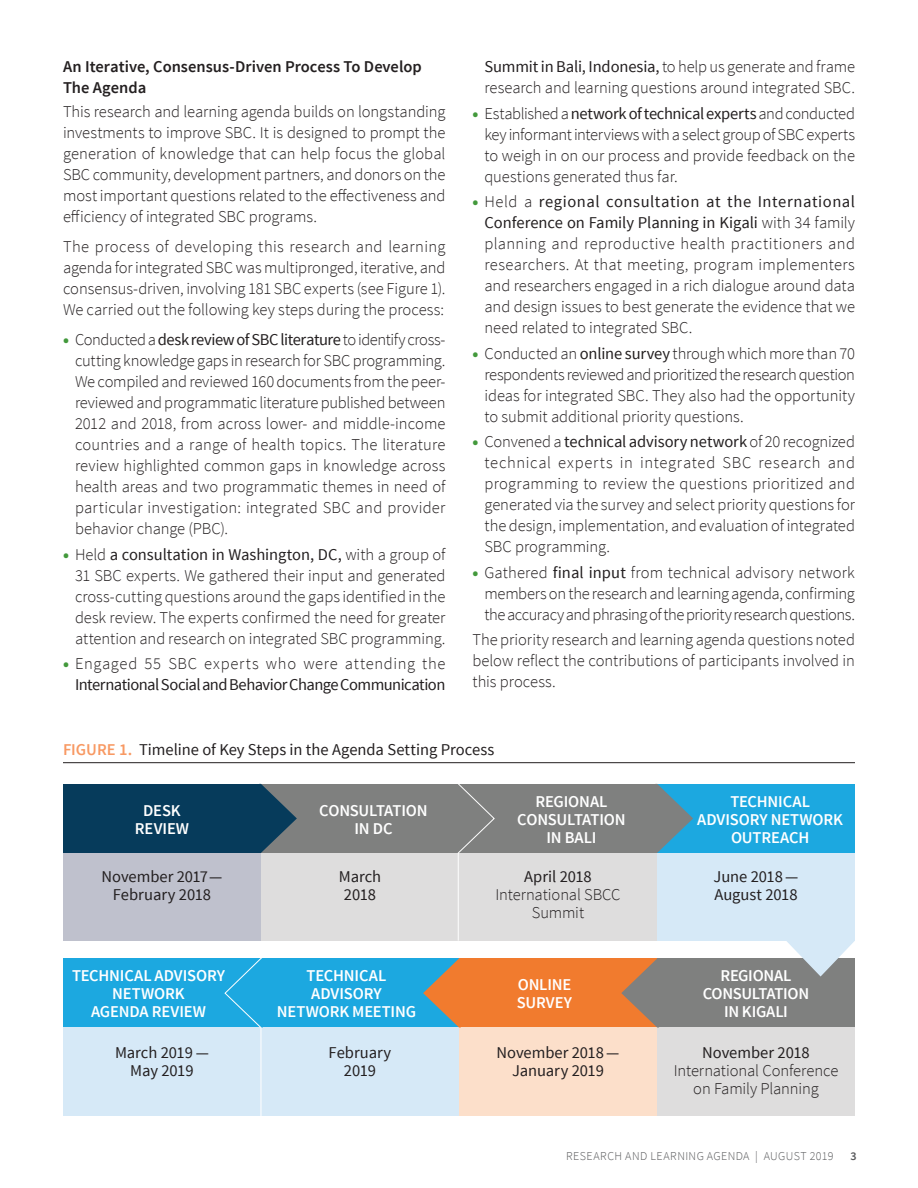
<style>
.page{position:relative;width:918px;height:1188px;background:#fff}
.page>*{position:absolute;margin:0;border:0;box-sizing:border-box;transform-origin:0 0}
.Body_Copy{font:300 16.5px/21px "Source Sans Pro";letter-spacing:-.005em;color:#231f20;text-align:justify}
.t1{font:600 16.5px/18px "Source Sans Pro";letter-spacing:-.01em;color:#fff;text-align:center}
.H3_Figure_Header{font:16.5px/18px "Source Sans Pro";letter-spacing:-.01em;color:#231f20;text-align:center}
.H3_Figure_Header-2{font:16.5px/21px "Source Sans Pro";letter-spacing:-.03em;color:#231f20;text-align:right}
.H2_Para_Header{font:600 16.5px/21px "Source Sans Pro";color:#231f20}
.t2{font:300 12px "Source Sans Pro";letter-spacing:.03em;color:#57585a}
.t3{font:600 12px "Source Sans Pro";color:#57585a}
.s1{font-weight:900;color:#43993c}
.s2{font-weight:400}
.s3{font-weight:300}
.s4{font-weight:600;color:#f89963}
</style>
<div class="page">
<div style="left:657px;top:1028px;width:198px;height:88px;background:#dedddd"></div>
<div style="left:657px;top:958px;width:198px;height:70px;background:#7f807f"></div>
<div style="left:459px;top:1028px;width:198px;height:88px;background:#fcdfca"></div>
<div style="left:459px;top:958px;width:198px;height:70px;background:#f17b2e"></div>
<hr style="left:63px;top:762px;width:792px;height:1px;background:#231f20">
<div style="left:261px;top:852px;width:198px;height:89px;background:#dedddd"></div>
<div style="left:261px;top:784px;width:198px;height:69px;background:#7f807f"></div>
<div style="left:63px;top:852px;width:198px;height:89px;background:#bfc1cd"></div>
<div style="left:63px;top:784px;width:198px;height:69px;background:#063b5b"></div>
<svg style="left:261px;top:784px;width:36px;height:69px"></svg>
<div style="left:657px;top:852px;width:198px;height:89px;background:#d6e9f7"></div>
<div style="left:657px;top:784px;width:198px;height:69px;background:#1ca8e0"></div>
<svg style="left:621px;top:959px;width:38px;height:69px"></svg>
<svg style="left:657px;top:784px;width:36px;height:69px"></svg>
<div style="left:459px;top:852px;width:198px;height:89px;background:#dedddd"></div>
<div style="left:459px;top:784px;width:198px;height:69px;background:#7f807f"></div>
<div style="left:261px;top:1028px;width:198px;height:88px;background:#d6e9f7"></div>
<div style="left:261px;top:958px;width:198px;height:70px;background:#1ca8e0"></div>
<div style="left:63px;top:1028px;width:198px;height:88px;background:#d6e9f7"></div>
<div style="left:63px;top:958px;width:198px;height:70px;background:#1ca8e0"></div>
<svg style="left:423px;top:959px;width:38px;height:69px"></svg>
<svg style="left:458px;top:784px;width:37px;height:157px"></svg>
<svg style="left:224px;top:958px;width:40px;height:158px"></svg>
<svg style="left:787px;top:941px;width:67px;height:36px"></svg>
<p class="H2_Para_Header" style="left:63px;top:57px;width:360px">An Iterative, Consensus-Driven Process To Develop<br>The Agenda</p>
<p class="Body_Copy" style="left:63px;top:101px;width:384px">This research and learning agenda builds on longstanding investments to improve SBC. It is designed to prompt the generation of knowledge that can help focus the global SBC community, development partners, and donors on the most important questions related to the effectiveness and efficiency of integrated SBC programs.</p>
<p class="Body_Copy" style="left:63px;top:236px;width:384px">The process of developing this research and learning agenda for integrated SBC was multipronged, iterative, and consensus-driven, involving 181 SBC experts (see Figure 1).<br>We carried out the following key steps during the process:</p>
<p class="Body_Copy" style="left:75px;top:329px;width:372px;text-indent:-12px"><span class="s1">•</span> Conducted a <span class="s2">desk review of SBC literature</span> to identify cross&shy;cutting knowledge gaps in research for SBC programming.<br>We compiled and reviewed 160 documents from the peer&shy;reviewed and programmatic literature published between 2012 and 2018, from across lower- and middle-income countries and a range of health topics. The literature review highlighted common gaps in knowledge across health areas and two programmatic themes in need of particular investigation: integrated SBC and provider behavior change (PBC).</p>
<p class="Body_Copy" style="left:75px;top:544px;width:372px;text-indent:-12px"><span class="s1">•</span> Held <span class="s2">a consultation in Washington, DC,</span> with a group of 31 SBC experts. We gathered their input and generated cross-cutting questions around the gaps identified in the desk review. The experts confirmed the need for greater attention and research on integrated SBC programming.</p>
<p class="H3_Figure_Header-2" style="left:63px;top:654px;width:384px"><span class="s1">•</span> <span class="s3">Engaged 55 SBC experts who were attending the<br></span>International Social and Behavior Change Communication</p>
<p class="Body_Copy" style="left:484px;top:56px;width:372px"><span class="s2">Summit in Bali, Indonesia,</span> to help us generate and frame research and learning questions around integrated SBC.</p>
<p class="Body_Copy" style="left:484px;top:103px;width:372px;text-indent:-12px"><span class="s1">•</span> Established a <span class="s2">network of technical experts</span> and conducted key informant interviews with a select group of SBC experts to weigh in on our process and provide feedback on the questions generated thus far.</p>
<p class="Body_Copy" style="left:484px;top:191px;width:372px;text-indent:-12px"><span class="s1">•</span> Held a <span class="s2">regional consultation at the International Conference on Family Planning in Kigali</span> with 34 family planning and reproductive health practitioners and researchers. At that meeting, program implementers and researchers engaged in a rich dialogue around data and design issues to best generate the evidence that we need related to integrated SBC.</p>
<p class="Body_Copy" style="left:484px;top:343px;width:372px;text-indent:-12px"><span class="s1">•</span> Conducted an <span class="s2">online survey</span> through which more than 70 respondents reviewed and prioritized the research question ideas for integrated SBC. They also had the opportunity to submit additional priority questions.</p>
<p class="Body_Copy" style="left:484px;top:431px;width:372px;text-indent:-12px"><span class="s1">•</span> Convened a <span class="s2">technical advisory network</span> of 20 recognized technical experts in integrated SBC research and programming to review the questions prioritized and generated via the survey and select priority questions for the design, implementation, and evaluation of integrated SBC programming.</p>
<p class="Body_Copy" style="left:484px;top:562px;width:372px;text-indent:-12px"><span class="s1">•</span> Gathered <span class="s2">final input</span> from technical advisory network members on the research and learning agenda, confirming the accuracy and phrasing of the priority research questions.</p>
<p class="Body_Copy" style="left:472px;top:629px;width:384px">The priority research and learning agenda questions noted below reflect the contributions of participants involved in this process.</p>
<p class="H3_Figure_Header" style="left:63px;top:741px;width:433px"><span class="s4">FIGURE 1.</span> Timeline of Key Steps in the Agenda Setting Process</p>
<p class="t1" style="left:135px;top:802px;width:56px">DESK<br>REVIEW</p>
<p class="t1" style="left:319px;top:802px;width:110px">CONSULTATION<br>IN DC</p>
<p class="t1" style="left:517px;top:793px;width:110px">REGIONAL<br>CONSULTATION<br>IN BALI</p>
<p class="H3_Figure_Header" style="left:102px;top:868px;width:122px">November 2017—<br>February 2018</p>
<p class="H3_Figure_Header" style="left:339px;top:868px;width:44px">March<br>2018</p>
<p class="Body_Copy" style="left:495px;top:868px;width:127px;line-height:18px;text-align:center"><span class="s2">April 2018<br></span>International SBCC<br>Summit</p>
<p class="t1" style="left:72px;top:967px;width:154px">TECHNICAL ADVISORY<br>NETWORK<br>AGENDA REVIEW</p>
<p class="t1" style="left:277px;top:967px;width:141px">TECHNICAL<br>ADVISORY<br>NETWORK MEETING</p>
<p class="t1" style="left:517px;top:976px;width:57px;text-align:left">ONLINE<br>SURVEY</p>
<p class="H3_Figure_Header" style="left:115px;top:1044px;width:95px">March 2019 —<br>May 2019</p>
<p class="H3_Figure_Header" style="left:329px;top:1044px;width:64px">February<br>2019</p>
<p class="H3_Figure_Header" style="left:497px;top:1044px;width:124px">November 2018 —<br>January 2019</p>
<p class="t1" style="left:697px;top:793px;width:147px">TECHNICAL<br>ADVISORY NETWORK<br>OUTREACH</p>
<p class="H3_Figure_Header" style="left:714px;top:868px;width:86px;text-align:left">June 2018 —<br>August 2018</p>
<p class="t1" style="left:703px;top:967px;width:108px">REGIONAL<br>CONSULTATION<br>IN KIGALI</p>
<p class="Body_Copy" style="left:674px;top:1043px;width:166px;line-height:18px;text-align:center"><span class="s2">November 2018<br></span>International Conference on Family Planning</p>
<p class="t2" style="left:566px;top:1149px;width:269px">RESEARCH AND LEARNING AGENDA | AUGUST 2019</p>
<p class="t3" style="left:851px;top:1148px;width:8px">3</p>
</div>
